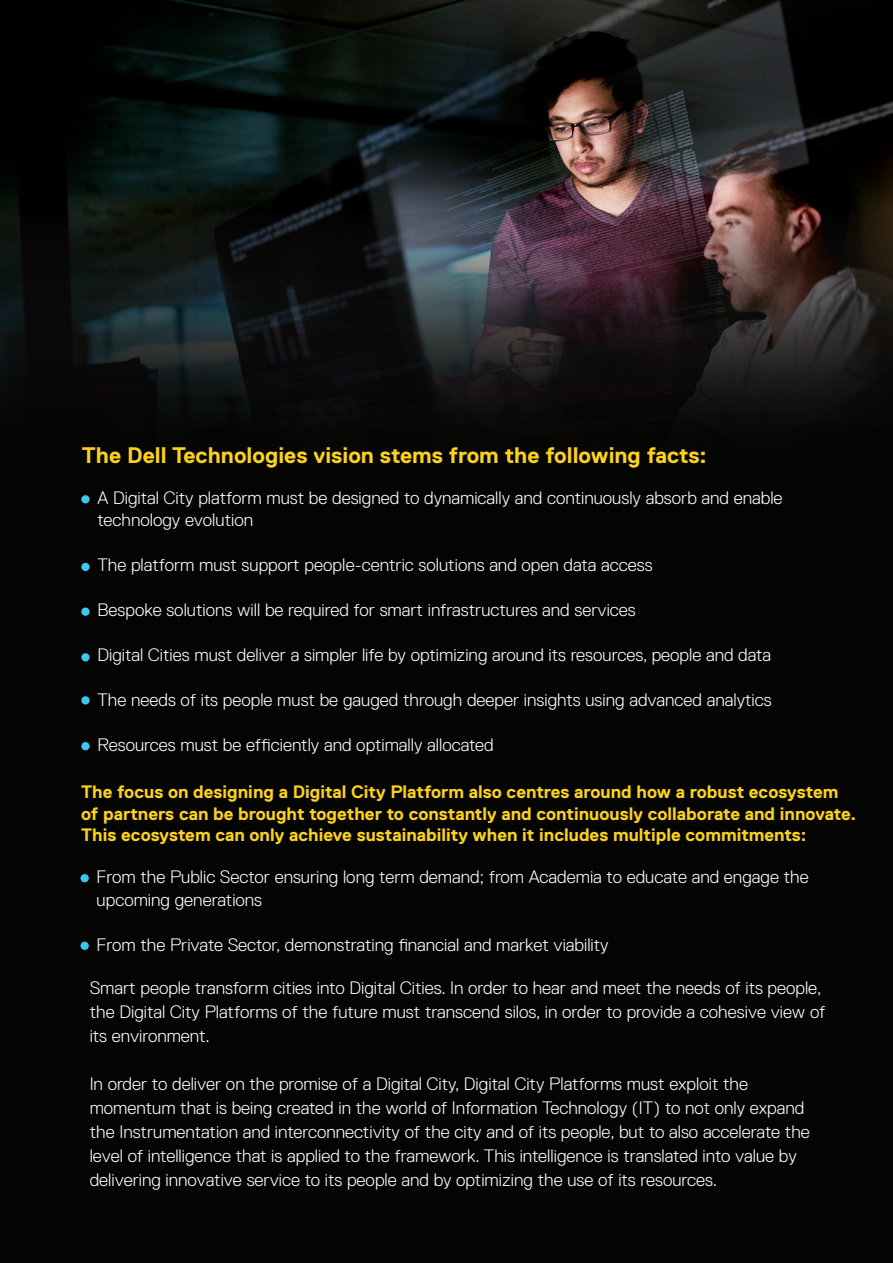
<style>
.page{position:relative;width:893px;height:1263px;background:#040503}
.page>*{position:absolute;margin:0;border:0;box-sizing:border-box;transform-origin:0 0}
.t1{font:700 22.5px "Dell Replica";color:#fcd11e}
.t2{font:300 18px/24px "Dell Replica";color:#fff}
.t3{font:700 18px/21.6px "Dell Replica";color:#fcd11e}
</style>
<div class="page">
<img style="left:0;top:0;width:893px;height:213px">
<svg style="left:0;top:213px;width:893px;height:351px"></svg>
<div style="left:81px;top:874px;width:8px;height:8px;background:#3dc6ef;border-radius:50%"></div>
<div style="left:81px;top:942px;width:8px;height:8px;background:#3dc6ef;border-radius:50%"></div>
<div style="left:81px;top:495px;width:9px;height:8px;background:#3dc6ef;border-radius:50%"></div>
<div style="left:81px;top:742px;width:9px;height:8px;background:#3dc6ef;border-radius:50%"></div>
<div style="left:81px;top:563px;width:9px;height:8px;background:#3dc6ef;border-radius:50%"></div>
<svg style="left:81px;top:607px;width:9px;height:9px"></svg>
<div style="left:81px;top:653px;width:9px;height:8px;background:#3dc6ef;border-radius:50%"></div>
<div style="left:81px;top:696px;width:9px;height:8px;background:#3dc6ef;border-radius:50%"></div>
<p class="t1" style="left:82px;top:443px;width:626px">The Dell Technologies vision stems from the following facts:</p>
<p class="t2" style="left:97px;top:486px;width:687px;line-height:22.5px">A Digital City platform must be designed to dynamically and continuously absorb and enable technology evolution</p>
<p class="t2" style="left:97px;top:553px;width:557px">The platform must support peopIe-centric solutions and open data access</p>
<p class="t2" style="left:97px;top:598px;width:540px">Bespoke solutions will be required for smart infrastructures and services</p>
<p class="t2" style="left:97px;top:643px;width:675px">Digital Cities must deliver a simpler life by optimizing around its resources, people and data</p>
<p class="t2" style="left:97px;top:688px;width:676px">The needs of its people must be gauged through deeper insights using advanced analytics</p>
<p class="t2" style="left:97px;top:733px;width:398px">Resources must be efficiently and optimally allocated</p>
<p class="t3" style="left:81px;top:781px;width:777px">The focus on designing a Digital City Platform also centres around how a robust ecosystem of partners can be brought together to constantly and continuously collaborate and innovate.<br>This ecosystem can only achieve sustainability when it includes multiple commitments:</p>
<p class="t2" style="left:97px;top:866px;width:714px;line-height:22.5px">From the Public Sector ensuring long term demand; from Academia to educate and engage the upcoming generations</p>
<p class="t2" style="left:97px;top:933px;width:514px">From the Private Sector, demonstrating financial and market viability</p>
<p class="t2" style="left:90px;top:976px;width:737px">Smart people transform cities into Digital Cities. In order to hear and meet the needs of its people, the Digital City Platforms of the future must transcend silos, in order to provide a cohesive view of its environment.</p>
<p class="t2" style="left:90px;top:1072px;width:722px">In order to deliver on the promise of a Digital City, Digital City Platforms must exploit the momentum that is being created in the world of Information Technology (IT) to not only expand the Instrumentation and interconnectivity of the city and of its people, but to also accelerate the level of intelligence that is applied to the framework. This intelligence is translated into value by delivering innovative service to its people and by optimizing the use of its resources.</p>
</div>
